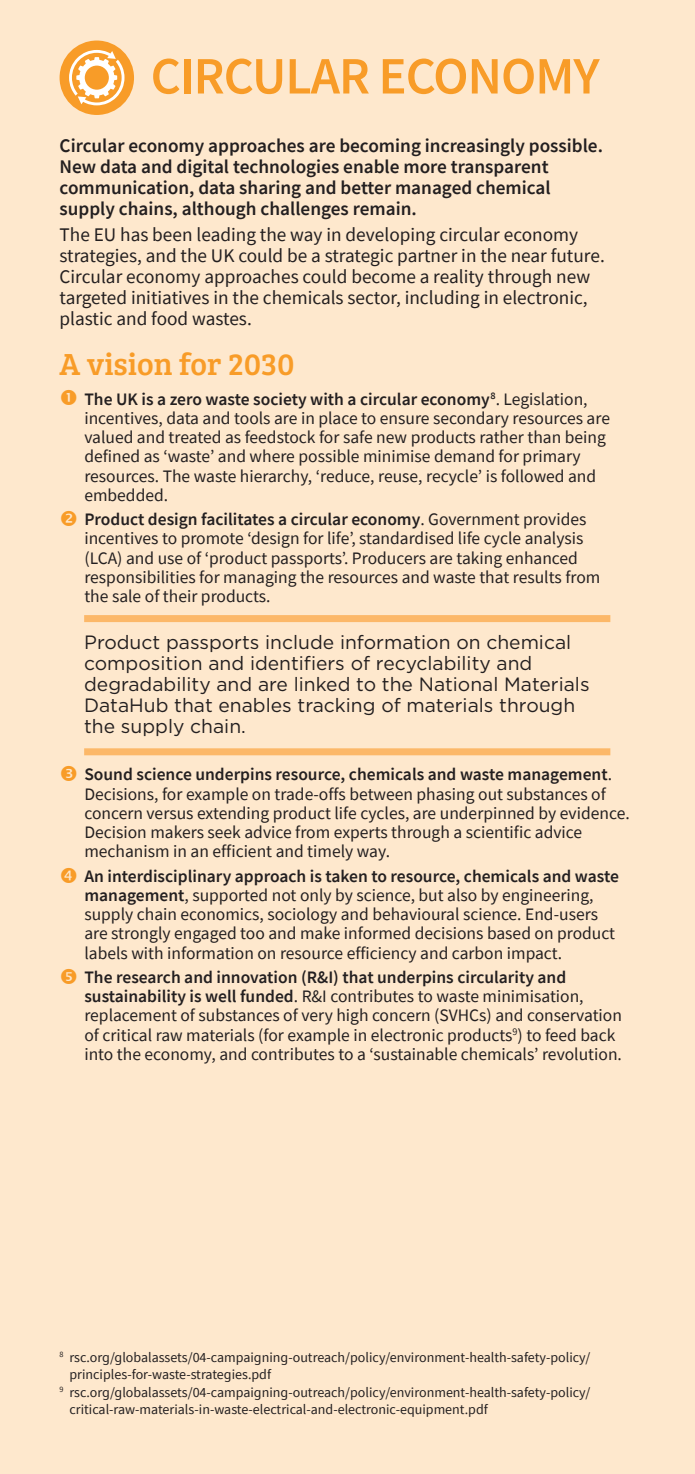
<style>
.page{position:relative;width:695px;height:1474px;background:#fff}
.page>*{position:absolute;margin:0;border:0;box-sizing:border-box;transform-origin:0 0}
.A_head_-_Yellow{font:600 52.5px "Source Sans Pro";letter-spacing:-.02em;color:#f89c28}
.B_head{font:31.5px "Bree Serif";color:#f89c28}
.Intro_text_-_last_pa{font:19.25px/21px "Source Sans Pro";color:#231f20}
.Intro_text_-_semibol{font:600 19.25px/21px "Source Sans Pro";color:#231f20}
.Box_text_-_rule_abov{font:19.25px/21px "Gotham";color:#231f20}
.Text_list{font:17.5px/19.2px "Source Sans Pro";color:#231f20}
.Text_list_-_last_par{font:17.5px/19.2px "Source Sans Pro";color:#231f20}
.References{font:14px/17.5px "Source Sans Pro";color:#231f20}
.s1{font-weight:600}
</style>
<div class="page">
<div style="left:0;top:0;width:694px;height:1473px;background:#fee8cd"></div>
<div style="left:60px;top:41px;width:74px;height:74px;background:#f89c28;border-radius:50%"></div>
<svg style="left:69px;top:50px;width:55px;height:55px"></svg>
<div style="left:84px;top:615px;width:526px;height:7px;background:#fcb869"></div>
<div style="left:84px;top:748px;width:526px;height:7px;background:#fcb869"></div>
<p class="A_head_-_Yellow" style="left:150px;top:42px;width:450px">CIRCULAR ECONOMY</p>
<p class="Intro_text_-_semibol" style="left:60px;top:134px;width:545px">Circular economy approaches are becoming increasingly possible.<br>New data and digital technologies enable more transparent communication, data sharing and better managed chemical supply chains, although challenges remain.</p>
<p class="Intro_text_-_last_pa" style="left:60px;top:223px;width:546px">The EU has been leading the way in developing circular economy strategies, and the UK could be a strategic partner in the near future.<br>Circular economy approaches could become a reality through new targeted initiatives in the chemicals sector, including in electronic, plastic and food wastes.</p>
<p class="B_head" style="left:60px;top:341px;width:236px">A vision for 2030</p>
<p class="Text_list" style="left:84px;top:389px;width:527px"><span class="s1">The UK is a zero waste society with a circular economy</span><sup>8</sup>. Legislation, incentives, data and tools are in place to ensure secondary resources are valued and treated as feedstock for safe new products rather than being defined as ‘waste’ and where possible minimise demand for primary resources. The waste hierarchy, ‘reduce, reuse, recycle’ is followed and embedded.</p>
<p class="Text_list" style="left:84px;top:509px;width:517px"><span class="s1">Product design facilitates a circular economy</span>. Government provides incentives to promote ‘design for life’, standardised life cycle analysis (LCA) and use of ‘product passports’. Producers are taking enhanced responsibilities for managing the resources and waste that results from the sale of their products.</p>
<p class="Box_text_-_rule_abov" style="left:84px;top:631px;width:507px">Product passports include information on chemical composition and identifiers of recyclability and degradability and are linked to the National Materials DataHub that enables tracking of materials through the supply chain.</p>
<p class="Text_list" style="left:84px;top:765px;width:546px"><span class="s1">Sound science underpins resource, chemicals and waste management</span>.<br>Decisions, for example on trade-offs between phasing out substances of concern versus extending product life cycles, are underpinned by evidence.<br>Decision makers seek advice from experts through a scientific advice mechanism in an efficient and timely way.</p>
<p class="Text_list" style="left:84px;top:866px;width:536px"><span class="s1">An interdisciplinary approach is taken to resource, chemicals and waste management</span>, supported not only by science, but also by engineering, supply chain economics, sociology and behavioural science. End-users are strongly engaged too and make informed decisions based on product labels with information on resource efficiency and carbon impact.</p>
<p class="Text_list_-_last_par" style="left:84px;top:967px;width:539px"><span class="s1">The research and innovation (R&amp;I) that underpins circularity and sustainability is well funded</span>. R&amp;I contributes to waste minimisation, replacement of substances of very high concern (SVHCs) and conservation of critical raw materials (for example in electronic products<sup>9</sup>) to feed back into the economy, and contributes to a ‘sustainable chemicals’ revolution.</p>
<p class="References" style="left:69px;top:1348px;width:522px;text-indent:-10px"><sup>8</sup> rsc.org/globalassets/04-campaigning-outreach/policy/environment-health-safety-policy/ principles-for-waste-strategies.pdf</p>
<p class="References" style="left:69px;top:1383px;width:522px;text-indent:-10px"><sup>9</sup> rsc.org/globalassets/04-campaigning-outreach/policy/environment-health-safety-policy/ critical-raw-materials-in-waste-electrical-and-electronic-equipment.pdf</p>
</div>
